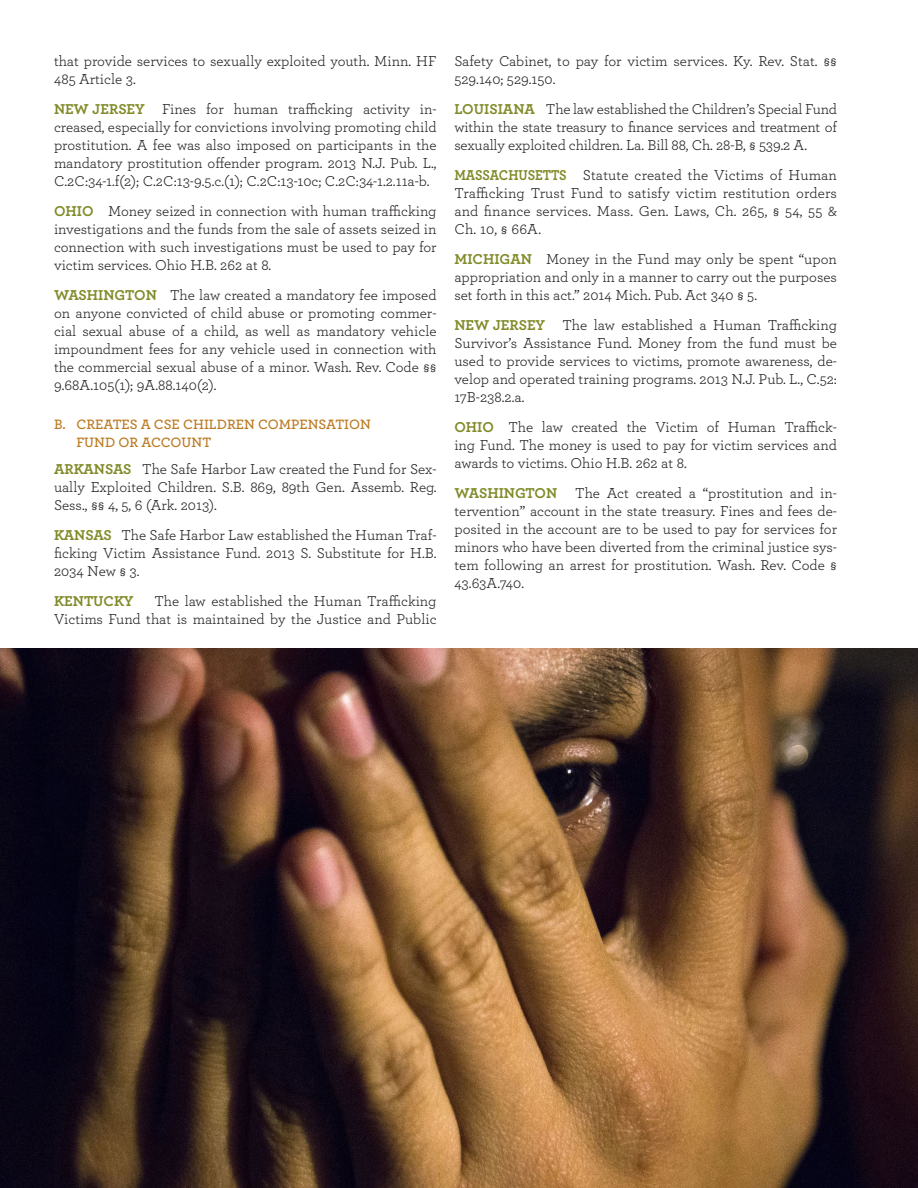
<style>
.page{position:relative;width:918px;height:1188px;background:#fff}
.page>*{position:absolute;margin:0;border:0;box-sizing:border-box;transform-origin:0 0}
.F_head-state_B_head{font:15px/18px "Archer";color:#231f20;text-align:justify}
.F_head-state_B_head-2{font:700 15px "Archer";color:#828b29}
.D_Head__ABC_list{font:600 14.25px/18px "Archer";color:#bb7a22}
.s1{font-weight:700;color:#828b29}
</style>
<div class="page">
<img style="left:0;top:648px;width:918px;height:540px">
<p class="F_head-state_B_head" style="left:54px;top:51px;width:384px">that provide services to sexually exploited youth. Minn. HF<br>485 Article 3.</p>
<p class="F_head-state_B_head" style="left:54px;top:99px;width:384px"><span class="s1">NEW JERSEY</span> Fines for human trafficking activity in&shy;creased, especially for convictions involving promoting child prostitution. A fee was also imposed on participants in the mandatory prostitution offender program. 2013 N.J. Pub. L., C.2C:34-1.f(2); C.2C:13-9.5.c.(1); C.2C:13-10c; C.2C:34-1.2.11a-b.</p>
<p class="F_head-state_B_head" style="left:54px;top:201px;width:384px"><span class="s1">OHIO</span> Money seized in connection with human trafficking investigations and the funds from the sale of assets seized in connection with such investigations must be used to pay for victim services. Ohio H.B. 262 at 8.</p>
<p class="F_head-state_B_head" style="left:54px;top:285px;width:384px"><span class="s1">WASHINGTON</span> The law created a mandatory fee imposed on anyone convicted of child abuse or promoting commer&shy;cial sexual abuse of a child, as well as mandatory vehicle impoundment fees for any vehicle used in connection with the commercial sexual abuse of a minor. Wash. Rev. Code §§ 9.68A.105(1); 9A.88.140(2).</p>
<p class="D_Head__ABC_list" style="left:76px;top:414px;width:296px;text-indent:-22px">B. CREATES A CSE CHILDREN COMPENSATION<br>FUND OR ACCOUNT</p>
<p class="F_head-state_B_head" style="left:54px;top:459px;width:384px"><span class="s1">ARKANSAS</span> The Safe Harbor Law created the Fund for Sex&shy;ually Exploited Children. S.B. 869, 89th Gen. Assemb. Reg.<br>Sess., §§ 4, 5, 6 (Ark. 2013).</p>
<p class="F_head-state_B_head" style="left:54px;top:525px;width:384px"><span class="s1">KANSAS</span> The Safe Harbor Law established the Human Traf&shy;ficking Victim Assistance Fund. 2013 S. Substitute for H.B.<br>2034 New § 3.</p>
<p class="F_head-state_B_head-2" style="left:54px;top:589px;width:81px">KENTUCKY</p>
<p class="F_head-state_B_head" style="left:54px;top:591px;width:384px;text-align:right">The law established the Human Trafficking<br>Victims Fund that is maintained by the Justice and Public</p>
<p class="F_head-state_B_head" style="left:454px;top:51px;width:384px">Safety Cabinet, to pay for victim services. Ky. Rev. Stat. §§<br>529.140; 529.150.</p>
<p class="F_head-state_B_head" style="left:454px;top:99px;width:384px"><span class="s1">LOUISIANA</span> The law established the Children’s Special Fund within the state treasury to finance services and treatment of sexually exploited children. La. Bill 88, Ch. 28-B, § 539.2 A.</p>
<p class="F_head-state_B_head" style="left:454px;top:165px;width:384px"><span class="s1">MASSACHUSETTS</span> Statute created the Victims of Human Trafficking Trust Fund to satisfy victim restitution orders and finance services. Mass. Gen. Laws, Ch. 265, § 54, 55 &amp; Ch. 10, § 66A.</p>
<p class="F_head-state_B_head" style="left:454px;top:249px;width:384px"><span class="s1">MICHIGAN</span> Money in the Fund may only be spent “upon appropriation and only in a manner to carry out the purposes set forth in this act.” 2014 Mich. Pub. Act 340 § 5.</p>
<p class="F_head-state_B_head" style="left:454px;top:315px;width:384px"><span class="s1">NEW JERSEY</span> The law established a Human Trafficking Survivor’s Assistance Fund. Money from the fund must be used to provide services to victims, promote awareness, de&shy;velop and operated training programs. 2013 N.J. Pub. L., C.52:<br>17B-238.2.a.</p>
<p class="F_head-state_B_head" style="left:454px;top:417px;width:384px"><span class="s1">OHIO</span> The law created the Victim of Human Traffick&shy;ing Fund. The money is used to pay for victim services and awards to victims. Ohio H.B. 262 at 8.</p>
<p class="F_head-state_B_head" style="left:454px;top:483px;width:384px"><span class="s1">WASHINGTON</span> The Act created a “prostitution and in&shy;tervention” account in the state treasury. Fines and fees de&shy;posited in the account are to be used to pay for services for minors who have been diverted from the criminal justice sys&shy;tem following an arrest for prostitution. Wash. Rev. Code § 43.63A.740.</p>
</div>
